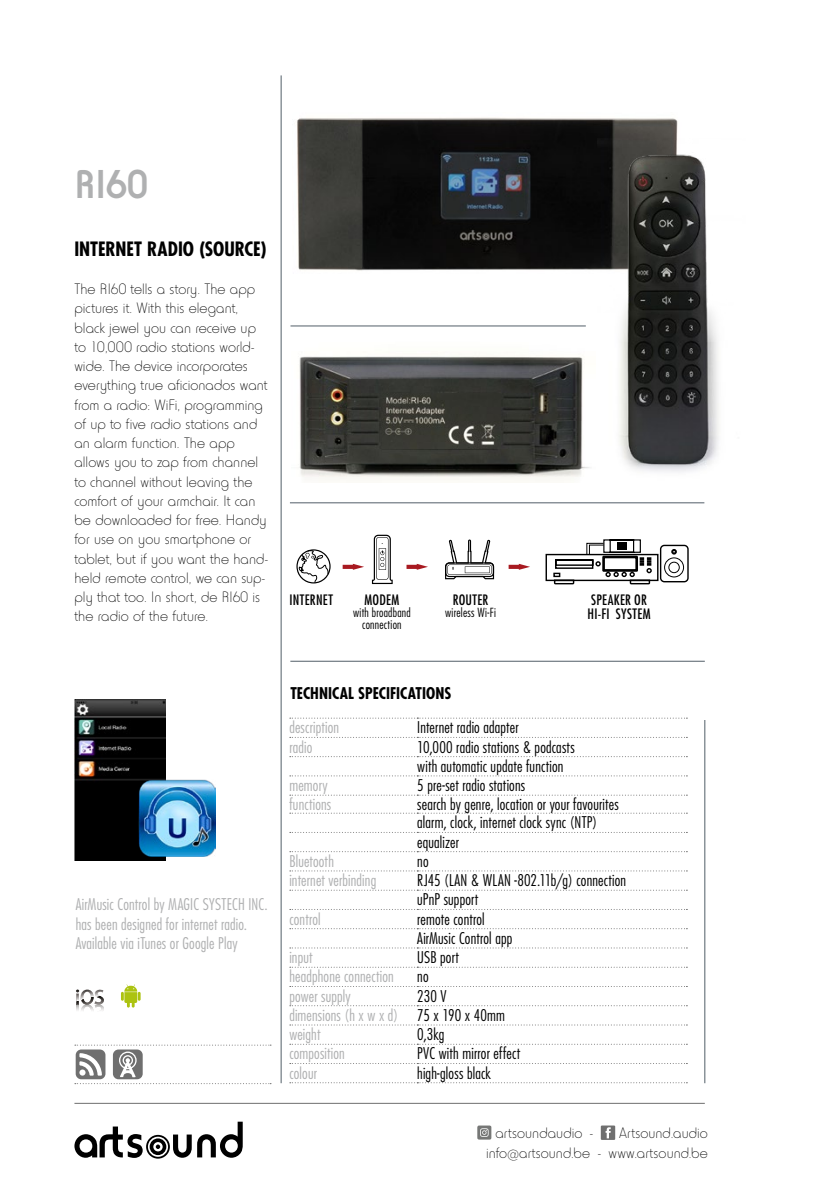
<style>
.page{position:relative;width:819px;height:1191px;background:#fff}
.page>*{position:absolute;margin:0;border:0;box-sizing:border-box;transform-origin:0 0}
.t1{font:500 42px "Horatio EF";color:#afb0b1}
.t2{font:700 condensed 19.25px "Futura Std";color:#000}
.t3{font:300 15.75px/19.2px "Horatio EF";letter-spacing:.005em;color:#000;text-align:right}
.t4{font:300 condensed 15.75px/19.2px "Futura Std";letter-spacing:.01em;color:#000}
.t5{font:300 condensed 15.75px/19.2px "Futura Std";letter-spacing:.01em;color:#afb0b1}
.t6{font:700 condensed 15.75px "Futura Std";letter-spacing:.005em;color:#000}
.t7{font:condensed 14px/14px "Futura Std";letter-spacing:.025em;color:#000}
.t8{font:300 condensed 12.25px/12.2px "Futura Std";letter-spacing:.02em;color:#000;text-align:center}
.s1{color:#000}
</style>
<div class="page">
<img style="left:299px;top:356px;width:291px;height:125px">
<div style="left:76px;top:1049px;width:29px;height:30px;background:#6f6f6f;border-radius:6px"></div>
<svg style="left:79px;top:1053px;width:23px;height:22px"></svg>
<img style="left:297px;top:117px;width:381px;height:154px">
<svg style="left:76px;top:989px;width:28px;height:22px"></svg>
<svg style="left:121px;top:984px;width:20px;height:24px"></svg>
<div style="left:113px;top:1049px;width:30px;height:30px;background:#6f6f6f;border-radius:6px"></div>
<svg style="left:119px;top:1051px;width:18px;height:26px"></svg>
<img style="left:597px;top:139px;width:122px;height:333px">
<svg style="left:342px;top:565px;width:11px;height:4px"></svg>
<svg style="left:353px;top:564px;width:11px;height:6px"></svg>
<svg style="left:406px;top:565px;width:10px;height:4px"></svg>
<svg style="left:416px;top:564px;width:12px;height:6px"></svg>
<svg style="left:508px;top:565px;width:11px;height:4px"></svg>
<svg style="left:519px;top:564px;width:11px;height:6px"></svg>
<svg style="left:445px;top:539px;width:49px;height:40px"></svg>
<svg style="left:372px;top:535px;width:20px;height:49px"></svg>
<svg style="left:296px;top:549px;width:34px;height:34px"></svg>
<div style="left:660px;top:545px;width:28px;height:37px;border:1px solid #000;border-radius:4px"></div>
<svg style="left:545px;top:539px;width:139px;height:46px"></svg>
<hr style="left:281px;top:75px;width:1px;height:1008px;background:#525e68">
<hr style="left:704px;top:720px;width:1px;height:363px;background:#525e68">
<hr style="left:290px;top:661px;width:414px;height:1px;background:#525e68">
<hr style="left:290px;top:325px;width:295px;height:1px;background:#525e68">
<hr style="left:290px;top:502px;width:414px;height:1px;background:#525e68">
<hr style="left:74px;top:1103px;width:630px;height:1px;background:#6f6f6f">
<svg style="left:74px;top:1121px;width:169px;height:37px"></svg>
<svg style="left:477px;top:1125px;width:14px;height:14px"></svg>
<div style="left:600px;top:1125px;width:15px;height:15px;background:#6f6f6f"></div>
<svg style="left:605px;top:1127px;width:5px;height:11px"></svg>
<svg style="left:75px;top:1044px;width:196px;height:1px"></svg>
<svg style="left:75px;top:1083px;width:196px;height:1px"></svg>
<img style="left:74px;top:699px;width:91px;height:161px">
<img style="left:139px;top:779px;width:76px;height:77px">
<svg style="left:290px;top:756px;width:397px;height:1px"></svg>
<svg style="left:290px;top:775px;width:397px;height:1px"></svg>
<svg style="left:290px;top:794px;width:397px;height:1px"></svg>
<svg style="left:290px;top:812px;width:397px;height:1px"></svg>
<svg style="left:290px;top:832px;width:397px;height:1px"></svg>
<svg style="left:290px;top:851px;width:397px;height:1px"></svg>
<svg style="left:290px;top:870px;width:397px;height:1px"></svg>
<svg style="left:290px;top:889px;width:397px;height:1px"></svg>
<svg style="left:290px;top:909px;width:397px;height:1px"></svg>
<svg style="left:290px;top:928px;width:397px;height:1px"></svg>
<svg style="left:290px;top:947px;width:397px;height:1px"></svg>
<svg style="left:290px;top:966px;width:397px;height:1px"></svg>
<svg style="left:290px;top:986px;width:397px;height:1px"></svg>
<svg style="left:290px;top:1005px;width:397px;height:1px"></svg>
<svg style="left:290px;top:1024px;width:397px;height:1px"></svg>
<svg style="left:290px;top:1043px;width:397px;height:1px"></svg>
<svg style="left:290px;top:1063px;width:397px;height:1px"></svg>
<svg style="left:290px;top:1082px;width:397px;height:1px"></svg>
<svg style="left:290px;top:717px;width:397px;height:1px"></svg>
<svg style="left:290px;top:737px;width:397px;height:1px"></svg>
<h1 class="t1" style="left:74px;top:160px;width:75px">RI60</h1>
<p class="t2" style="left:74px;top:236px;width:193px">INTERNET RADIO (SOURCE)</p>
<p class="t3" style="left:74px;top:280px;width:195px;text-align:left">The RI60 tells a story. The app pictures it. With this elegant, black jewel you can receive up to 10,000 radio stations world&shy;wide. The device incorporates everything true aficionados want from a radio: WiFi, programming of up to five radio stations and an alarm function. The app allows you to zap from channel to channel without leaving the comfort of your armchair. It can be downloaded for free. Handy for use on you smartphone or tablet, but if you want the hand&shy;held remote control, we can sup&shy;ply that too. In short, de RI60 is the radio of the future.</p>
<p class="t7" style="left:289px;top:592px;width:45px">INTERNET</p>
<p class="t7" style="left:364px;top:592px;width:36px">MODEM</p>
<p class="t8" style="left:353px;top:606px;width:59px">with broadband connection</p>
<p class="t7" style="left:453px;top:592px;width:37px">ROUTER</p>
<p class="t8" style="left:445px;top:606px;width:52px">wireless Wi-Fi</p>
<p class="t7" style="left:587px;top:592px;width:65px">SPEAKER OR<br>HI-FI SYSTEM</p>
<p class="t5" style="left:76px;top:895px;width:193px">AirMusic Control by MAGIC SYSTECH INC. has been designed for internet radio.<br>Available via iTunes or Google Play</p>
<p class="t6" style="left:290px;top:683px;width:163px">TECHNICAL SPECIFICATIONS</p>
<p class="t5" style="left:289px;top:718px;width:51px">description</p>
<p class="t4" style="left:417px;top:718px;width:103px">Internet radio adapter</p>
<p class="t5" style="left:289px;top:737px;width:25px">radio</p>
<p class="t4" style="left:417px;top:737px;width:159px">10,000 radio stations &amp; podcasts with automatic update function</p>
<p class="t5" style="left:289px;top:775px;width:40px">memory</p>
<p class="t4" style="left:417px;top:775px;width:109px">5 pre-set radio stations</p>
<p class="t5" style="left:289px;top:794px;width:43px">functions</p>
<p class="t4" style="left:417px;top:794px;width:203px">search by genre, location or your favourites alarm, clock, internet clock sync (NTP) equalizer</p>
<p class="t5" style="left:289px;top:851px;width:46px">Bluetooth</p>
<p class="t4" style="left:417px;top:851px;width:13px">no</p>
<p class="t5" style="left:289px;top:870px;width:88px">internet verbinding</p>
<p class="t4" style="left:417px;top:870px;width:210px">RJ45 (LAN &amp; WLAN -802.11b/g) connection uPnP support</p>
<p class="t5" style="left:289px;top:909px;width:33px">control</p>
<p class="t4" style="left:417px;top:909px;width:96px">remote control<br>AirMusic Control app</p>
<p class="t5" style="left:289px;top:947px;width:25px">input</p>
<p class="t4" style="left:417px;top:947px;width:43px">USB port</p>
<p class="t5" style="left:289px;top:966px;width:106px">headphone connection</p>
<p class="t4" style="left:417px;top:966px;width:13px">no</p>
<p class="t5" style="left:289px;top:986px;width:63px">power supply</p>
<p class="t5" style="left:289px;top:986px;width:217px;text-indent:128px"><span class="s1">230 V<br></span>dimensions (h x w x d) <span class="s1">75 x 190 x 40mm </span>weight</p>
<p class="t4" style="left:417px;top:1024px;width:29px">0,3kg</p>
<p class="t5" style="left:289px;top:1043px;width:57px">composition</p>
<p class="t4" style="left:417px;top:1043px;width:104px">PVC with mirror effect</p>
<p class="t5" style="left:289px;top:1063px;width:29px">colour</p>
<p class="t4" style="left:417px;top:1063px;width:75px">high-gloss black</p>
<p class="t3" style="left:486px;top:1123px;width:223px;line-height:19.9px">Artsound.audio<br>info@artsound.be - www.artsound.be</p>
<p class="t3" style="left:495px;top:1123px;width:99px">artsoundaudio -</p>
</div>
